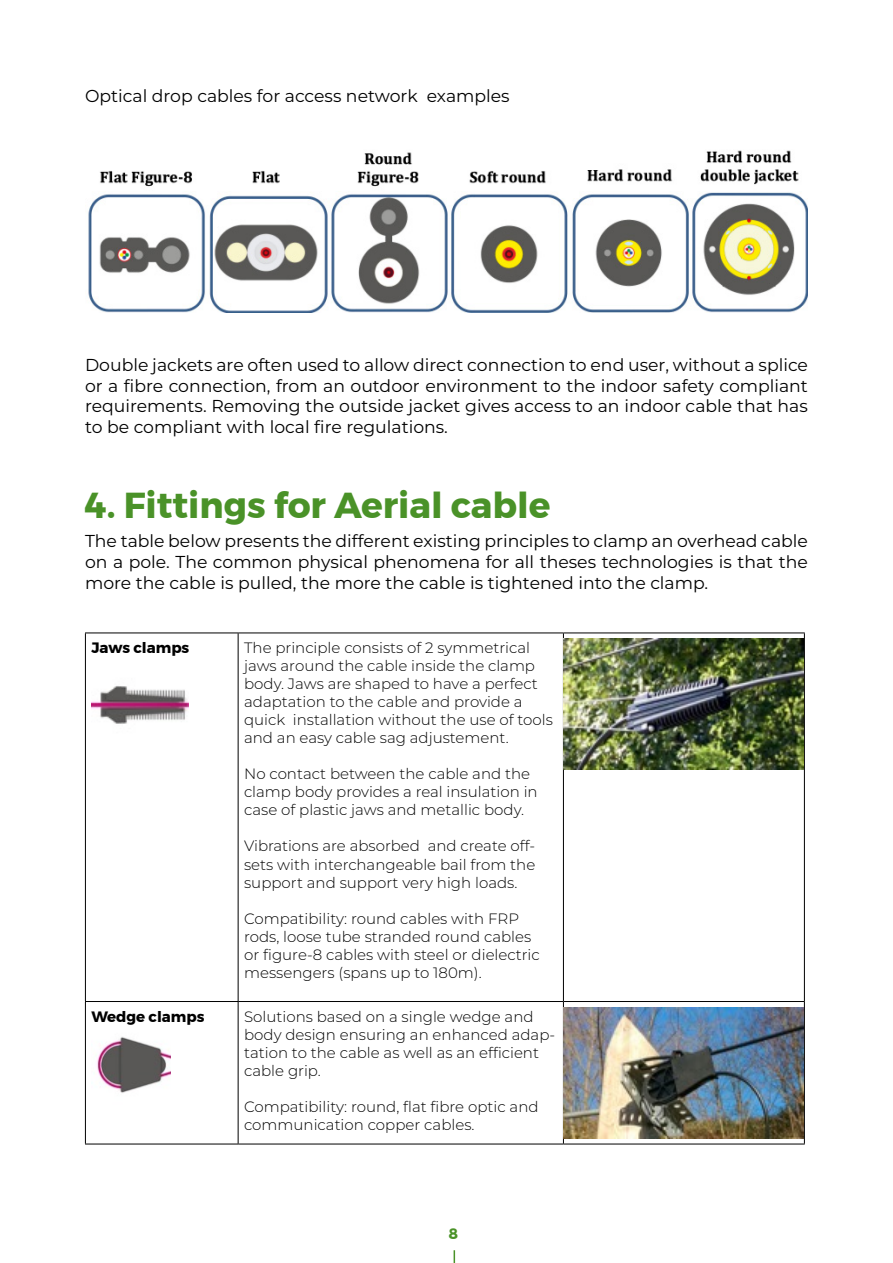
<style>
.page{position:relative;width:893px;height:1263px;background:#fff}
.page>*{position:absolute;margin:0;border:0;box-sizing:border-box;transform-origin:0 0}
.Titre_de_niveau_1{font:700 36px "Montserrat";color:#4a9228}
.Liste_soulignée{font:17.25px/20.7px "Montserrat";color:#000;text-align:justify}
.t1{font:300 15px/18px "Montserrat";color:#000}
.t2{font:700 15px "Montserrat";color:#000}
.t3{font:700 15px "Montserrat";color:#4a9228}
</style>
<div class="page">
<svg style="left:454px;top:1250px;width:1px;height:13px"></svg>
<img style="left:88px;top:150px;width:720px;height:163px">
<hr style="left:85px;top:632px;width:153px;height:1px;background:#000">
<hr style="left:85px;top:633px;width:1px;height:368px;background:#000">
<hr style="left:238px;top:632px;width:325px;height:1px;background:#000">
<hr style="left:238px;top:633px;width:1px;height:368px;background:#000">
<hr style="left:563px;top:632px;width:242px;height:1px;background:#000">
<hr style="left:563px;top:633px;width:1px;height:368px;background:#000">
<hr style="left:804px;top:633px;width:1px;height:368px;background:#000">
<hr style="left:85px;top:1001px;width:153px;height:1px;background:#000">
<hr style="left:85px;top:1002px;width:1px;height:142px;background:#000">
<hr style="left:238px;top:1001px;width:325px;height:1px;background:#000">
<hr style="left:238px;top:1002px;width:1px;height:142px;background:#000">
<hr style="left:563px;top:1001px;width:242px;height:1px;background:#000">
<hr style="left:563px;top:1002px;width:1px;height:142px;background:#000">
<hr style="left:804px;top:1002px;width:1px;height:142px;background:#000">
<hr style="left:85px;top:1144px;width:153px;height:1px;background:#000">
<hr style="left:238px;top:1144px;width:325px;height:1px;background:#000">
<hr style="left:563px;top:1144px;width:242px;height:1px;background:#000">
<img style="left:91px;top:686px;width:98px;height:38px">
<img style="left:564px;top:639px;width:240px;height:130px">
<img style="left:97px;top:1037px;width:74px;height:56px">
<img style="left:564px;top:1007px;width:240px;height:131px">
<p class="Liste_soulignée" style="left:85px;top:85px;width:426px">Optical drop cables for access network examples</p>
<p class="Liste_soulignée" style="left:85px;top:354px;width:724px">Double jackets are often used to allow direct connection to end user, without a splice or a fibre connection, from an outdoor environment to the indoor safety compliant requirements. Removing the outside jacket gives access to an indoor cable that has to be compliant with local fire regulations.</p>
<p class="Titre_de_niveau_1" style="left:85px;top:477px;width:467px">4. Fittings for Aerial cable</p>
<p class="Liste_soulignée" style="left:85px;top:530px;width:724px">The table below presents the different existing principles to clamp an overhead cable on a pole. The common physical phenomena for all theses technologies is that the more the cable is pulled, the more the cable is tightened into the clamp.</p>
<p class="t2" style="left:91px;top:636px;width:99px">Jaws clamps</p>
<p class="t1" style="left:244px;top:639px;width:310px">The principle consists of 2 symmetrical jaws around the cable inside the clamp body. Jaws are shaped to have a perfect adaptation to the cable and provide a quick installation without the use of tools and an easy cable sag adjustement.</p>
<p class="t1" style="left:244px;top:765px;width:295px">No contact between the cable and the clamp body provides a real insulation in case of plastic jaws and metallic body.</p>
<p class="t1" style="left:244px;top:837px;width:293px;text-align:justify">Vibrations are absorbed and create off&shy;sets with interchangeable bail from the support and support very high loads.</p>
<p class="t1" style="left:244px;top:909px;width:297px">Compatibility: round cables with FRP rods, loose tube stranded round cables or figure-8 cables with steel or dielectric messengers (spans up to 180m).</p>
<p class="t2" style="left:91px;top:1005px;width:115px">Wedge clamps</p>
<p class="t1" style="left:244px;top:1007px;width:313px">Solutions based on a single wedge and body design ensuring an enhanced adap&shy;tation to the cable as well as an efficient cable grip.</p>
<p class="t1" style="left:244px;top:1097px;width:296px">Compatibility: round, flat fibre optic and communication copper cables.</p>
<p class="t3" style="left:449px;top:1222px;width:11px">8</p>
</div>
